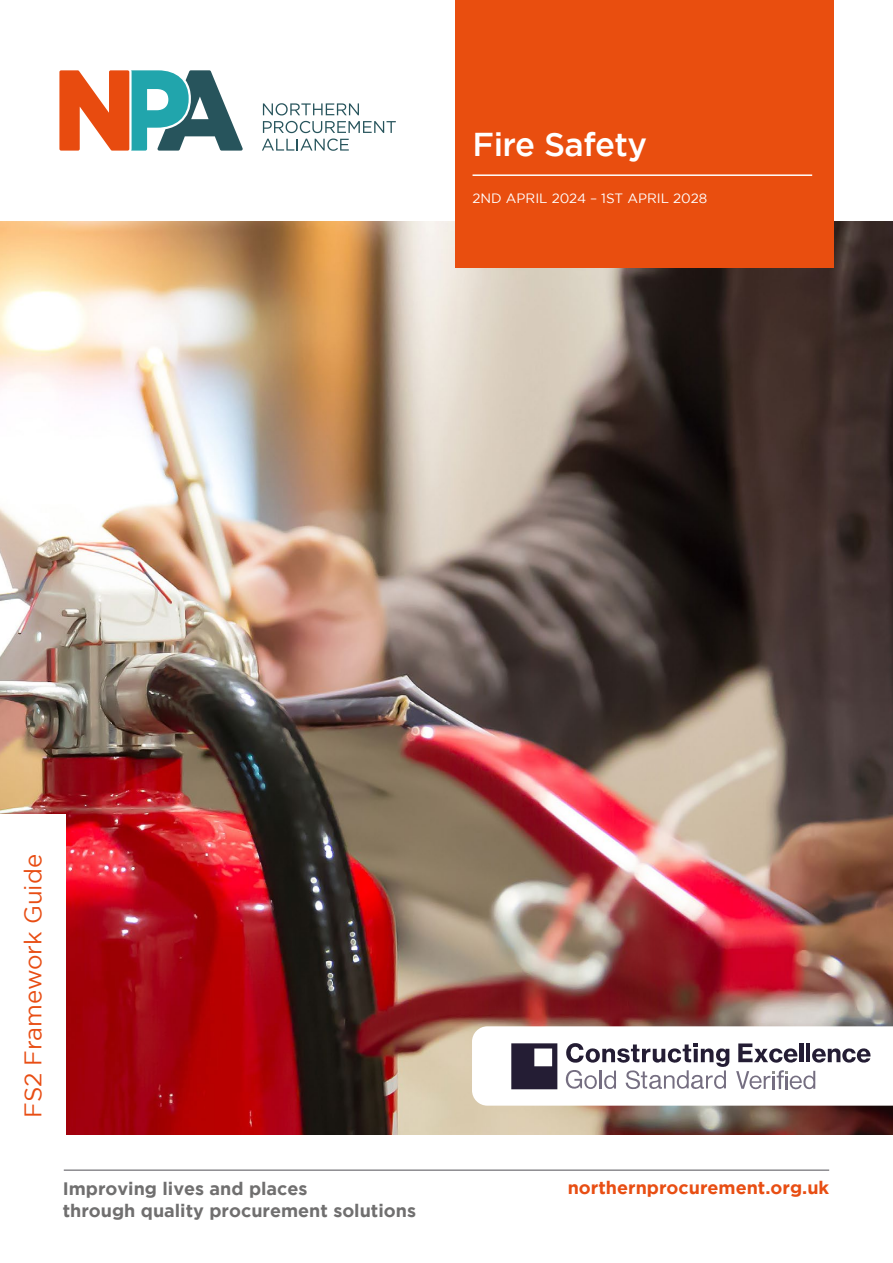
<style>
.page{position:relative;width:893px;height:1263px;background:#fff}
.page>*{position:absolute;margin:0;border:0;box-sizing:border-box;transform-origin:0 0}
.t1{font:500 33px "Gotham";letter-spacing:-.015em;color:#fff}
.t2{font:24px "Gotham";color:#e84d13}
.t3{font:700 18px "Gotham";color:#706f6f}
.t4{font:700 18px "Gotham";color:#e84e13}
.t5{font:13.5px "Gotham";color:#fff}
</style>
<div class="page">
<img style="left:0;top:221px;width:893px;height:913px">
<hr style="left:64px;top:1169px;width:765px;height:2px;background:#8b8a8e">
<div style="left:455px;top:0;width:378px;height:267px;background:#e94e0f"></div>
<div style="left:0;top:814px;width:66px;height:321px;background:#fff"></div>
<hr style="left:472px;top:174px;width:340px;height:2px;background:#fff">
<svg style="left:59px;top:70px;width:184px;height:81px"></svg>
<svg style="left:263px;top:103px;width:96px;height:12px"></svg>
<svg style="left:263px;top:121px;width:133px;height:12px"></svg>
<svg style="left:262px;top:139px;width:87px;height:12px"></svg>
<svg style="left:472px;top:1026px;width:421px;height:80px"></svg>
<h1 class="t1" style="left:472px;top:126px;width:176px">Fire Safety</h1>
<p class="t5" style="left:472px;top:191px;width:236px">2ND APRIL 2024 – 1ST APRIL 2028</p>
<h2 class="t2" style="left:20px;top:1118px;width:266px;rotate:-90deg">FS2 Framework Guide</h2>
<p class="t3" style="left:63px;top:1178px;width:246px">Improving lives and places</p>
<p class="t4" style="left:568px;top:1177px;width:263px">northernprocurement.org.uk</p>
<p class="t3" style="left:63px;top:1201px;width:355px">through quality procurement solutions</p>
</div>
